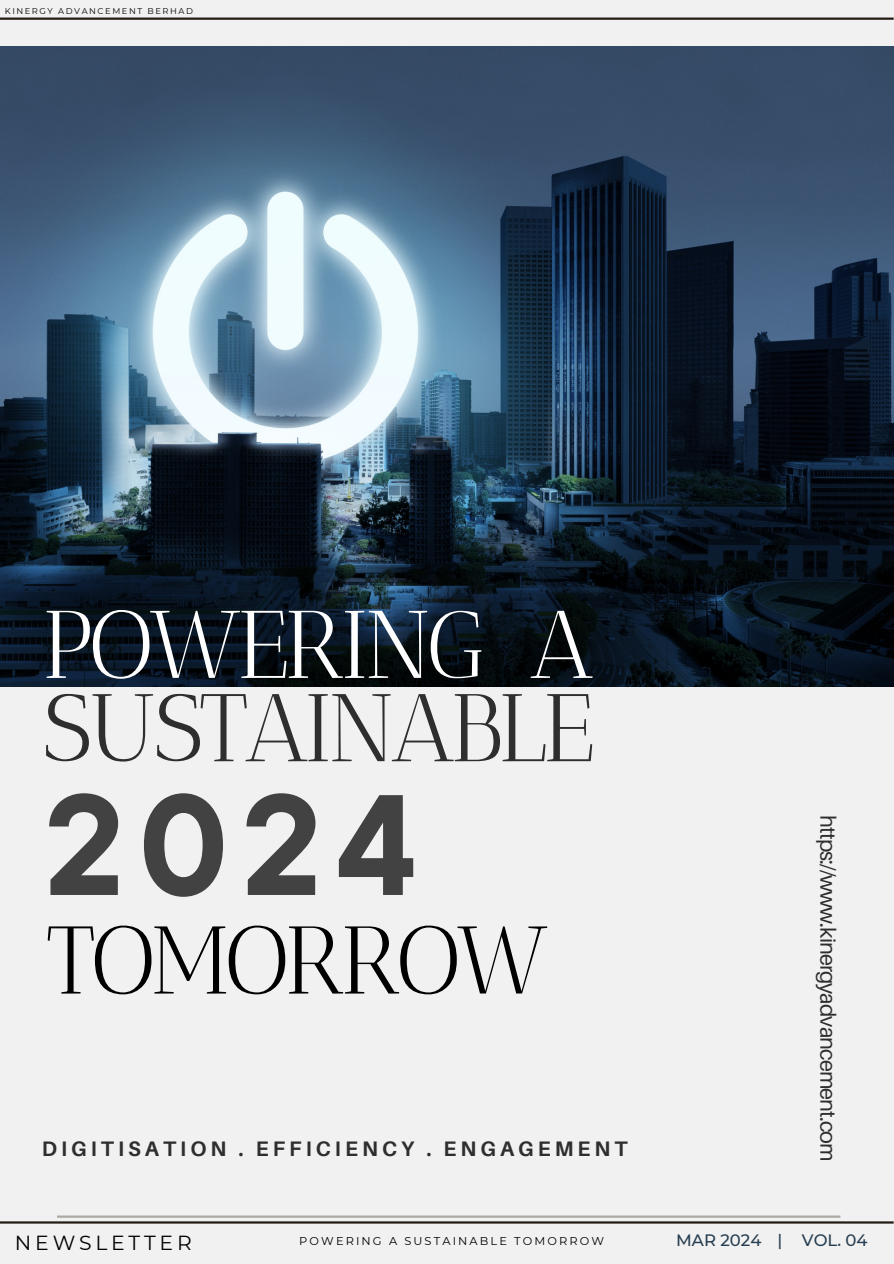
<style>
.page{position:relative;width:894px;height:1264px;background:#fff}
.page>*{position:absolute;margin:0;border:0;box-sizing:border-box;transform-origin:0 0}
.t1{font:700 142.65px "TT Commons Pro";color:#424242}
.t2{font:95.7px "Antic Didone";letter-spacing:-.05em;color:#2e2e2e}
.t3{font:95.7px "Antic Didone";letter-spacing:-.05em;color:#fff}
.t4{font:95.7px "Antic Didone";letter-spacing:-.05em;color:#000}
.t5{font:21.75px "Aileron";letter-spacing:-.045em;color:#2e2e2e}
.t6{font:700 21px "Aileron";letter-spacing:.19em;color:#2e2e2e}
.t7{font:20.4px "Montserrat";letter-spacing:.185em;color:#000}
.t8{font:500 16.5px "Montserrat";color:#263e51}
.t9{font:11.4px "Montserrat";letter-spacing:.185em;color:#000}
.t10{font:8.4px "Montserrat";letter-spacing:.185em;color:#000}
</style>
<div class="page">
<div style="left:0;top:0;width:893px;height:1263px;background:#f1f1f1"></div>
<img style="left:0;top:46px;width:893px;height:640px">
<hr style="left:57px;top:1215px;width:783px;height:2px;background:#aaa9a8">
<hr style="left:0;top:18px;width:893px;height:2px;background:#251c14">
<hr style="left:0;top:1221px;width:893px;height:2px;background:#251c14">
<p class="t10" style="left:5px;top:6px;width:190px">KINERGY ADVANCEMENT BERHAD</p>
<h2 class="t3" style="left:42px;top:588px;width:553px">POWERING A</h2>
<h2 class="t2" style="left:42px;top:671px;width:554px">SUSTAINABLE</h2>
<h1 class="t1" style="left:46px;top:752px;width:373px">2024</h1>
<h2 class="t4" style="left:46px;top:903px;width:504px">TOMORROW</h2>
<p class="t6" style="left:42px;top:1135px;width:587px">DIGITISATION . EFFICIENCY . ENGAGEMENT</p>
<p class="t5" style="left:841px;top:815px;width:347px;rotate:90deg">https://www.kinergyadvancement.com</p>
<p class="t7" style="left:15px;top:1229px;width:178px">NEWSLETTER</p>
<p class="t9" style="left:299px;top:1233px;width:306px">POWERING A SUSTAINABLE TOMORROW</p>
<p class="t8" style="left:676px;top:1229px;width:193px">MAR 2024 | VOL. 04</p>
</div>
